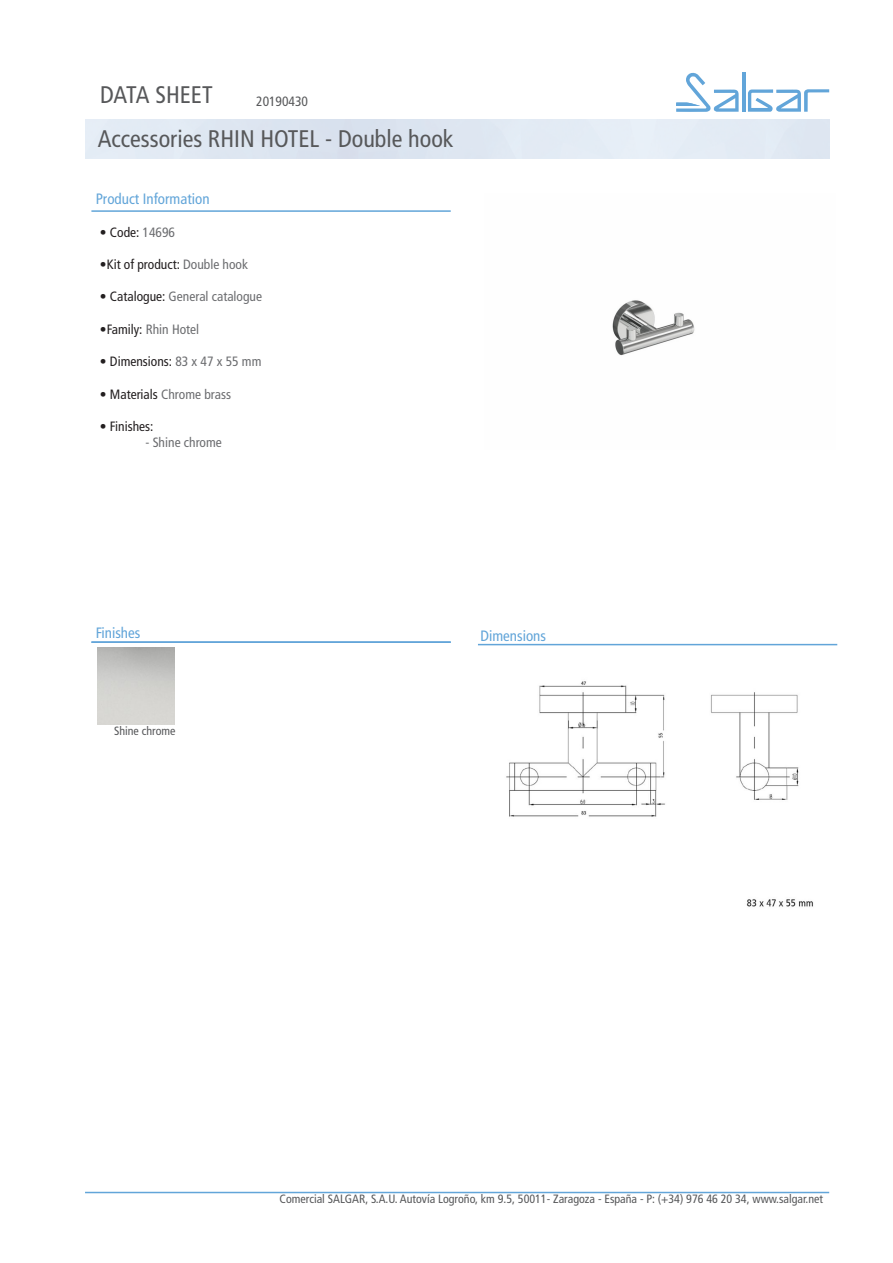
<style>
.page{position:relative;width:893px;height:1263px;background:#fff}
.page>*{position:absolute;margin:0;border:0;box-sizing:border-box;transform-origin:0 0}
.t1{font:condensed 24px "Frutiger LT";color:#57585a}
.t2{font:condensed 15px "Frutiger LT";color:#62a5d9}
.t3{font:condensed 13.5px "Frutiger LT";color:#6c6d70}
.t4{font:condensed 13.5px "Frutiger LT";color:#231f20}
.t5{font:condensed 13.5px "Frutiger LT";color:#57585a}
.t6{font:condensed 12px "Frutiger LT";color:#57585a}
.s1{color:#6c6d70}
.s2{color:#231f20}
</style>
<div class="page">
<hr style="left:742px;top:72px;width:3px;height:40px;background:#62a5d9">
<svg style="left:676px;top:72px;width:63px;height:40px"></svg>
<svg style="left:748px;top:89px;width:81px;height:23px"></svg>
<hr style="left:85px;top:1192px;width:744px;height:1px;background:#62a5d9">
<hr style="left:91px;top:210px;width:360px;height:2px;background:#62a5d9">
<hr style="left:478px;top:644px;width:359px;height:1px;background:#62a5d9">
<hr style="left:91px;top:641px;width:360px;height:2px;background:#62a5d9">
<img style="left:612px;top:300px;width:83px;height:56px">
<img style="left:506px;top:681px;width:307px;height:226px">
<p class="t1" style="left:100px;top:81px;width:114px">DATA SHEET</p>
<p class="t5" style="left:256px;top:94px;width:53px">20190430</p>
<p class="t1" style="left:98px;top:125px;width:357px">Accessories RHIN HOTEL - Double hook</p>
<p class="t2" style="left:96px;top:190px;width:115px">Product Information</p>
<p class="t4" style="left:100px;top:224px;width:77px">• Code: <span class="s1">14696</span></p>
<p class="t4" style="left:100px;top:256px;width:150px">•Kit of product: <span class="s1">Double hook</span></p>
<p class="t3" style="left:100px;top:289px;width:164px"><span class="s2">• Catalogue:</span> General catalogue</p>
<p class="t3" style="left:100px;top:321px;width:101px"><span class="s2">•Family:</span> Rhin Hotel</p>
<p class="t4" style="left:100px;top:354px;width:163px">• Dimensions: <span class="s1">83 x 47 x 55 mm</span></p>
<p class="t3" style="left:100px;top:386px;width:133px"><span class="s2">• Materials</span> Chrome brass</p>
<p class="t4" style="left:100px;top:418px;width:55px">• Finishes:</p>
<p class="t3" style="left:145px;top:435px;width:78px">- Shine chrome</p>
<p class="t2" style="left:96px;top:624px;width:46px">Finishes</p>
<p class="t2" style="left:480px;top:627px;width:67px">Dimensions</p>
<p class="t6" style="left:114px;top:724px;width:63px">Shine chrome</p>
<p class="t6" style="left:280px;top:1192px;width:545px">Comercial SALGAR, S.A.U. Autovía Logroño, km 9.5, 50011- Zaragoza - España - P: (+34) 976 46 20 34, www.salgar.net</p>
</div>
